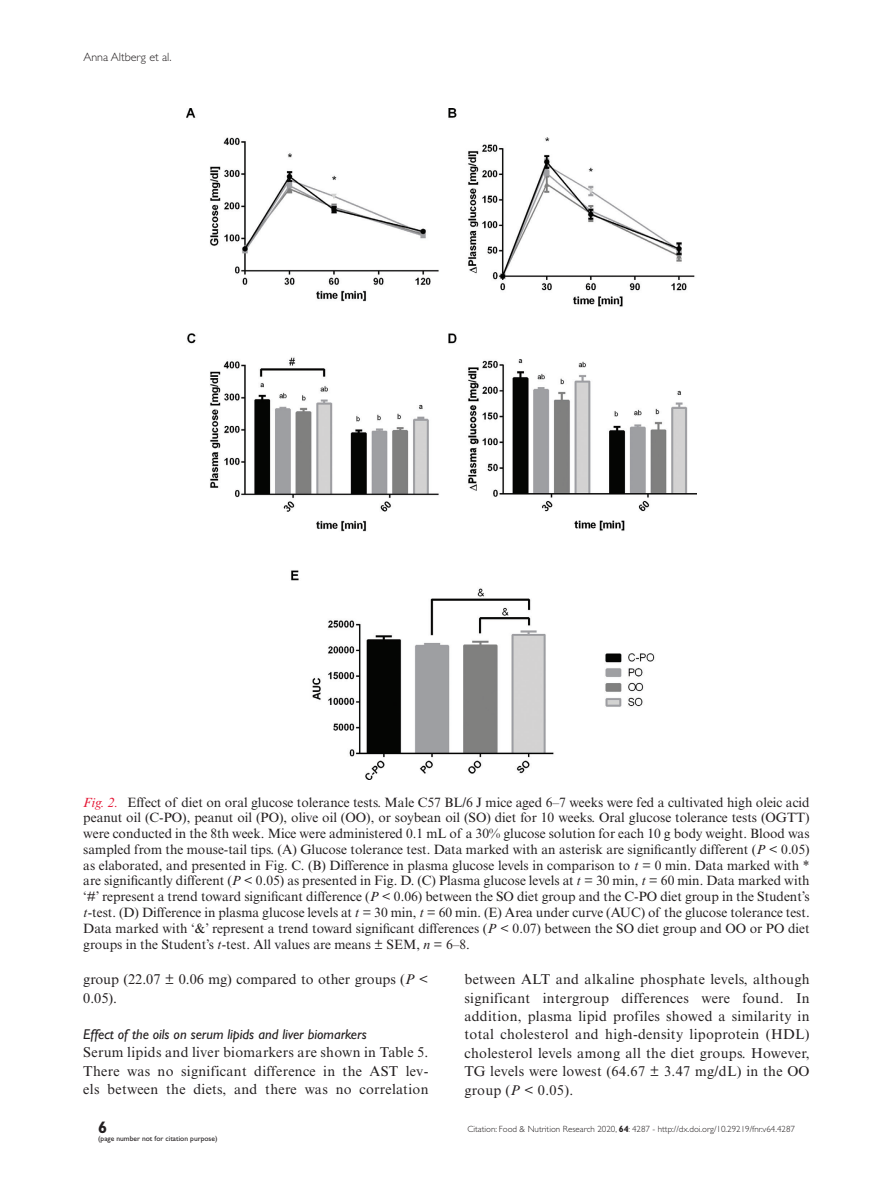
<style>
.page{position:relative;width:893px;height:1191px;background:#fff}
.page>*{position:absolute;margin:0;border:0;box-sizing:border-box;transform-origin:0 0}
.t1{font:700 16.5px "Gill Sans Std";color:#231f20}
.TX{font:14.25px/18.5px "Times New Roman MT Std";letter-spacing:.02em;color:#231f20;text-align:justify}
.TX-2{font:14.25px/18.5px "Times New Roman MT Std";color:#231f20}
.t2{font:italic 14.25px "Gill Sans Std";color:#231f20}
.FC{font:13.5px/15.8px "Times New Roman MT Std";color:#231f20;text-align:justify}
.t3{font:300 12px "Gill Sans Std";color:#231f20}
.t4{font:300 9px "Gill Sans Std";color:#231f20}
.t5{font:7.5px "Gill Sans Std";color:#231f20}
.s1{font-style:italic;color:#e51836}
.s2{font-style:italic}
.s3{font-weight:700}
</style>
<div class="page">
<img style="left:186px;top:108px;width:510px;height:671px">
<p class="t3" style="left:83px;top:50px;width:90px">Anna Altberg et al.</p>
<p class="FC" style="left:83px;top:794px;width:728px"><span class="s1">Fig. 2.</span> Effect of diet on oral glucose tolerance tests. Male C57 BL/6 J mice aged 6–7 weeks were fed a cultivated high oleic acid peanut oil (C-PO), peanut oil (PO), olive oil (OO), or soybean oil (SO) diet for 10 weeks. Oral glucose tolerance tests (OGTT) were conducted in the 8th week. Mice were administered 0.1 mL of a 30% glucose solution for each 10 g body weight. Blood was sampled from the mouse-tail tips. (A) Glucose tolerance test. Data marked with an asterisk are significantly different (<span class="s2">P</span> &lt; 0.05) as elaborated, and presented in Fig. C. (B) Difference in plasma glucose levels in comparison to <span class="s2">t</span> = 0 min. Data marked with * are significantly different (<span class="s2">P</span> &lt; 0.05) as presented in Fig. D. (C) Plasma glucose levels at <span class="s2">t</span> = 30 min, <span class="s2">t</span> = 60 min. Data marked with ‘#’ represent a trend toward significant difference (<span class="s2">P</span> &lt; 0.06) between the SO diet group and the C-PO diet group in the Student’s <span class="s2">t</span>-test. (D) Difference in plasma glucose levels at <span class="s2">t</span> = 30 min, <span class="s2">t</span> = 60 min. (E) Area under curve (AUC) of the glucose tolerance test.<br>Data marked with ‘&amp;’ represent a trend toward significant differences (<span class="s2">P</span> &lt; 0.07) between the SO diet group and OO or PO diet groups in the Student’s <span class="s2">t</span>-test. All values are means ± SEM, <span class="s2">n</span> = 6–8.</p>
<p class="TX-2" style="left:83px;top:970px;width:347px">group (22.07 ± 0.06 mg) compared to other groups (<span class="s2">P</span> &lt;<br>0.05).</p>
<h2 class="t2" style="left:83px;top:1026px;width:285px">Effect of the oils on serum lipids and liver biomarkers</h2>
<p class="TX" style="left:83px;top:1043px;width:347px">Serum lipids and liver biomarkers are shown in Table 5.<br>There was no significant difference in the AST lev&shy;els between the diets, and there was no correlation</p>
<p class="TX" style="left:464px;top:970px;width:347px">between ALT and alkaline phosphate levels, although significant intergroup differences were found. In addition, plasma lipid profiles showed a similarity in total cholesterol and high-density lipoprotein (HDL) cholesterol levels among all the diet groups. However, TG levels were lowest (64.67 ± 3.47 mg/dL) in the OO group (<span class="s2">P</span> &lt; 0.05).</p>
<p class="t1" style="left:98px;top:1117px;width:11px">6</p>
<p class="t4" style="left:467px;top:1124px;width:329px">Citation: Food &amp; Nutrition Research 2020, <span class="s3">64</span>: 4287 - http://dx.doi.org/10.29219/fnr.v64.4287</p>
<p class="t5" style="left:98px;top:1133px;width:121px">(page number not for citation purpose)</p>
</div>
